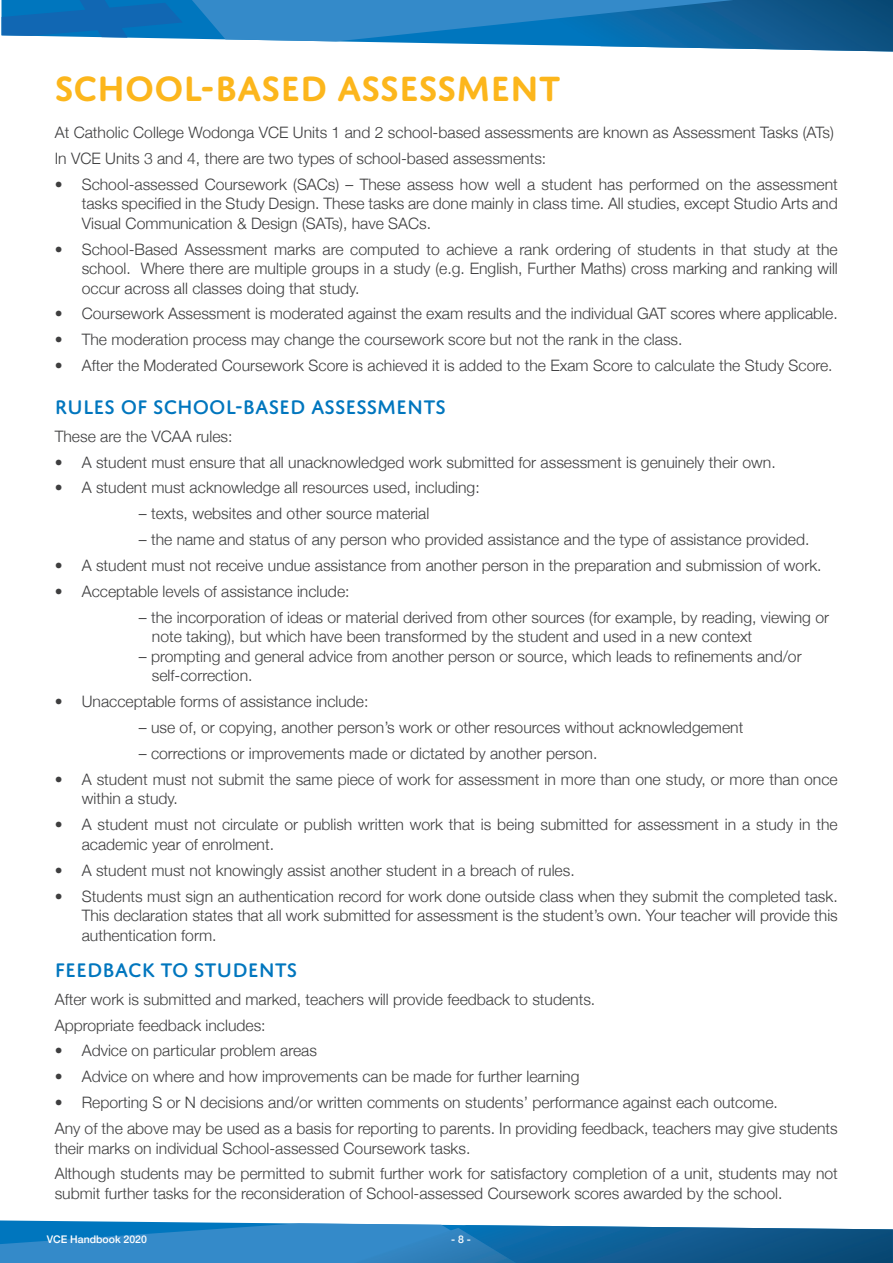
<style>
.page{position:relative;width:893px;height:1263px;background:#fff}
.page>*{position:absolute;margin:0;border:0;box-sizing:border-box;transform-origin:0 0}
.Header_01{font:600 37.5px "Domus Titling";color:#fcb61c}
.Header_02{font:500 21px "Domus Titling";color:#0076be}
.Body_Copy{font:300 15.75px/19.5px "Helvetica Neue";color:#3e3e3f}
.t1{font:500 10.5px "Helvetica Neue";color:#fff}
</style>
<div class="page">
<svg style="left:151px;top:0;width:369px;height:45px"></svg>
<img style="left:520px;top:0;width:373px;height:52px">
<svg style="left:192px;top:0;width:542px;height:41px;background:#237fbf"></svg>
<svg style="left:2px;top:0;width:181px;height:38px;background:#1070b9"></svg>
<svg style="left:0;top:1220px;width:458px;height:43px;background:#378eca"></svg>
<img style="left:458px;top:1225px;width:435px;height:38px">
<img style="left:354px;top:1228px;width:162px;height:35px">
<p class="Header_01" style="left:55px;top:67px;width:508px">SCHOOL-BASED ASSESSMENT</p>
<p class="Body_Copy" style="left:55px;top:121px;width:781px">At Catholic College Wodonga VCE Units 1 and 2 school-based assessments are known as Assessment Tasks (ATs)</p>
<p class="Body_Copy" style="left:55px;top:147px;width:493px">In VCE Units 3 and 4, there are two types of school-based assessments:</p>
<p class="Body_Copy" style="left:82px;top:173px;width:758px;text-align:justify;text-indent:-27px">• School-assessed Coursework (SACs) – These assess how well a student has performed on the assessment tasks specified in the Study Design. These tasks are done mainly in class time. All studies, except Studio Arts and Visual Communication &amp; Design (SATs), have SACs.</p>
<p class="Body_Copy" style="left:82px;top:238px;width:758px;text-align:justify;text-indent:-27px">• School-Based Assessment marks are computed to achieve a rank ordering of students in that study at the school. Where there are multiple groups in a study (e.g. English, Further Maths) cross marking and ranking will occur across all classes doing that study.</p>
<p class="Body_Copy" style="left:55px;top:303px;width:784px">• Coursework Assessment is moderated against the exam results and the individual GAT scores where applicable.</p>
<p class="Body_Copy" style="left:55px;top:329px;width:629px">• The moderation process may change the coursework score but not the rank in the class.</p>
<p class="Body_Copy" style="left:55px;top:355px;width:779px">• After the Moderated Coursework Score is achieved it is added to the Exam Score to calculate the Study Score.</p>
<p class="Header_02" style="left:55px;top:395px;width:392px">RULES OF SCHOOL-BASED ASSESSMENTS</p>
<p class="Body_Copy" style="left:55px;top:425px;width:179px">These are the VCAA rules:</p>
<p class="Body_Copy" style="left:55px;top:451px;width:722px">• A student must ensure that all unacknowledged work submitted for assessment is genuinely their own.</p>
<p class="Body_Copy" style="left:55px;top:477px;width:426px">• A student must acknowledge all resources used, including:</p>
<p class="Body_Copy" style="left:139px;top:503px;width:292px">– texts, websites and other source material</p>
<p class="Body_Copy" style="left:139px;top:529px;width:672px">– the name and status of any person who provided assistance and the type of assistance provided.</p>
<p class="Body_Copy" style="left:55px;top:555px;width:768px">• A student must not receive undue assistance from another person in the preparation and submission of work.</p>
<p class="Body_Copy" style="left:55px;top:580px;width:296px">• Acceptable levels of assistance include:</p>
<p class="Body_Copy" style="left:152px;top:606px;width:679px;text-indent:-13px">– the incorporation of ideas or material derived from other sources (for example, by reading, viewing or note taking), but which have been transformed by the student and used in a new context</p>
<p class="Body_Copy" style="left:152px;top:645px;width:651px;text-indent:-13px">– prompting and general advice from another person or source, which leads to refinements and/or self-correction.</p>
<p class="Body_Copy" style="left:55px;top:691px;width:315px">• Unacceptable forms of assistance include:</p>
<p class="Body_Copy" style="left:139px;top:717px;width:606px">– use of, or copying, another person’s work or other resources without acknowledgement</p>
<p class="Body_Copy" style="left:139px;top:742px;width:460px">– corrections or improvements made or dictated by another person.</p>
<p class="Body_Copy" style="left:82px;top:768px;width:757px;text-indent:-27px">• A student must not submit the same piece of work for assessment in more than one study, or more than once within a study.</p>
<p class="Body_Copy" style="left:82px;top:814px;width:757px;text-indent:-27px">• A student must not circulate or publish written work that is being submitted for assessment in a study in the academic year of enrolment.</p>
<p class="Body_Copy" style="left:55px;top:859px;width:521px">• A student must not knowingly assist another student in a breach of rules.</p>
<p class="Body_Copy" style="left:82px;top:885px;width:758px;text-align:justify;text-indent:-27px">• Students must sign an authentication record for work done outside class when they submit the completed task.<br>This declaration states that all work submitted for assessment is the student’s own. Your teacher will provide this authentication form.</p>
<p class="Header_02" style="left:55px;top:958px;width:244px">FEEDBACK TO STUDENTS</p>
<p class="Body_Copy" style="left:55px;top:988px;width:542px">After work is submitted and marked, teachers will provide feedback to students.</p>
<p class="Body_Copy" style="left:55px;top:1014px;width:212px">Appropriate feedback includes:</p>
<p class="Body_Copy" style="left:55px;top:1040px;width:264px">• Advice on particular problem areas</p>
<p class="Body_Copy" style="left:55px;top:1066px;width:526px">• Advice on where and how improvements can be made for further learning</p>
<p class="Body_Copy" style="left:55px;top:1092px;width:725px">• Reporting S or N decisions and/or written comments on students’ performance against each outcome.</p>
<p class="Body_Copy" style="left:55px;top:1117px;width:785px">Any of the above may be used as a basis for reporting to parents. In providing feedback, teachers may give students their marks on individual School-assessed Coursework tasks.</p>
<p class="Body_Copy" style="left:55px;top:1163px;width:785px">Although students may be permitted to submit further work for satisfactory completion of a unit, students may not submit further tasks for the reconsideration of School-assessed Coursework scores awarded by the school.</p>
<p class="t1" style="left:47px;top:1231px;width:102px">VCE Handbook 2020</p>
<p class="t1" style="left:451px;top:1231px;width:21px">- 8 -</p>
</div>
